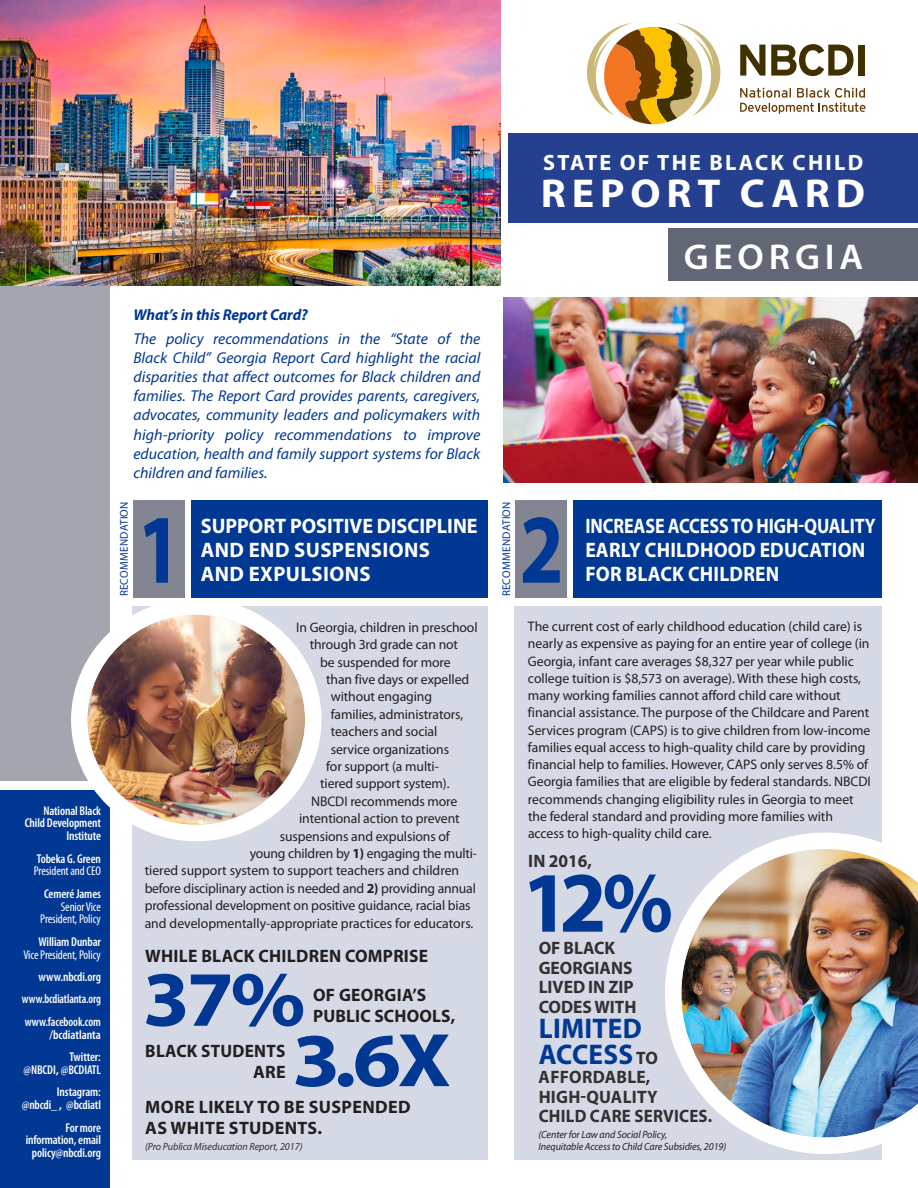
<style>
.page{position:relative;width:918px;height:1188px;background:#fff}
.page>*{position:absolute;margin:0;border:0;box-sizing:border-box;transform-origin:0 0}
.t1{font:700 99.15px "Myriad Pro";color:#003894;scale:.81 1}
.t2{font:700 86.7px "Myriad Pro";color:#003894}
.t3{font:700 78.75px "Myriad Pro";color:#003894;scale:1.08 1}
.t4{font:700 76.5px "Myriad Pro";color:#003894;scale:1.14 1}
.t5{font:700 40.5px "Myriad Pro";letter-spacing:.14em;color:#fff;scale:1.04 1}
.t6{font:600 36px "Myriad Pro";letter-spacing:.13em;color:#fff;scale:1.04 1}
.t7{font:700 28.5px/25.5px "Myriad Pro";letter-spacing:.01em;color:#003894;scale:.96 1}
.t8{font:700 22.2px "Myriad Pro";letter-spacing:.1em;color:#fff}
.t9{font:700 21px/24px "Myriad Pro";letter-spacing:.01em;color:#fff;scale:.96 1}
.t10{font:700 21px/24px "Myriad Pro";letter-spacing:.01em;color:#fff;scale:.86 1}
.t11{font:700 21px "Myriad Pro";letter-spacing:.01em;color:#fff;scale:.93 1}
.t12{font:700 18px/21px "Myriad Pro";letter-spacing:.015em;color:#231f20}
.t13{font:700 18px/19.5px "Myriad Pro";letter-spacing:.005em;color:#323031}
.t14{font:700 18px/21px "Myriad Pro";letter-spacing:.015em;color:#231f20;text-align:right;scale:.96 1}
.t15{font:italic 15.75px/19.2px "Myriad Pro";color:#003894;text-align:justify}
.t16{font:italic 700 15.75px "Myriad Pro";letter-spacing:-.005em;color:#003894}
.t17{font:13.8px/17.2px "Myriad Pro";letter-spacing:-.005em;color:#231f20}
.t18{font:600 condensed 12.75px/22.5px "Myriad Pro";letter-spacing:-.01em;color:#fff;text-align:right}
.t19{font:condensed 12.75px/12.8px "Myriad Pro";letter-spacing:-.01em;color:#fff;text-align:right}
.t20{font:11.25px "Myriad Pro";letter-spacing:.03em;color:#003894}
.t21{font:italic 10.5px/12px "Myriad Pro";letter-spacing:-.01em;color:#231f20;scale:.96 1}
.t22{font:italic 10.5px "Myriad Pro";letter-spacing:-.01em;color:#323031}
.s1{font-weight:700}
.s2{font-size:18px;color:#323031}
</style>
<div class="page">
<div style="left:0;top:0;width:110px;height:781px;background:#a3a6ae"></div>
<div style="left:133px;top:607px;width:355px;height:553px;background:#d5d8e5"></div>
<div style="left:515px;top:607px;width:367px;height:553px;background:#d5d8e5"></div>
<div style="left:191px;top:500px;width:297px;height:97px;background:#003894"></div>
<div style="left:573px;top:500px;width:309px;height:97px;background:#003894"></div>
<div style="left:508px;top:133px;width:410px;height:89px;background:#25408f"></div>
<img style="left:503px;top:297px;width:415px;height:185px">
<div style="left:669px;top:228px;width:249px;height:52px;background:#616774"></div>
<svg style="left:587px;top:23px;width:134px;height:101px"></svg>
<svg style="left:740px;top:88px;width:125px;height:26px"></svg>
<svg style="left:740px;top:45px;width:25px;height:31px"></svg>
<svg style="left:771px;top:44px;width:83px;height:32px"></svg>
<div style="left:858px;top:45px;width:6px;height:31px;background:#413100"></div>
<div style="left:133px;top:500px;width:52px;height:97px;background:#838692"></div>
<div style="left:515px;top:500px;width:52px;height:97px;background:#838692"></div>
<img style="left:665px;top:833px;width:253px;height:321px">
<img style="left:0;top:0;width:500px;height:285px">
<div style="left:0;top:790px;width:110px;height:398px;background:#003894"></div>
<img style="left:88px;top:615px;width:217px;height:210px">
<div style="left:71px;top:598px;width:251px;height:243px;border:16px solid #fff;border-radius:50%"></div>
<p class="t18" style="left:25px;top:804px;width:78px;line-height:12.8px">National Black<br>Child Development<br>Institute</p>
<p class="t18" style="left:37px;top:847px;width:66px">Tobeka G. Green</p>
<p class="t19" style="left:34px;top:865px;width:69px">President and CEO</p>
<p class="t18" style="left:44px;top:883px;width:58px">Cemeré James</p>
<p class="t19" style="left:40px;top:900px;width:62px">Senior Vice<br>President, Policy</p>
<p class="t18" style="left:39px;top:931px;width:64px">William Dunbar</p>
<p class="t19" style="left:23px;top:948px;width:79px">Vice President, Policy</p>
<p class="t18" style="left:22px;top:966px;width:81px;text-align:justify;text-indent:17px">www.nbcdi.org www.bcdiatlanta.org www.facebook.com</p>
<p class="t18" style="left:50px;top:1023px;width:53px">/bcdiatlanta<br>Twitter:</p>
<p class="t18" style="left:24px;top:1059px;width:79px">@NBCDI, @BCDIATL<br>Instagram:</p>
<p class="t18" style="left:22px;top:1094px;width:81px">@nbcdi_ , @bcdiatl<br>For more</p>
<p class="t18" style="left:26px;top:1134px;width:77px;line-height:12.8px;text-align:center">information, email policy@nbcdi.org</p>
<p class="t16" style="left:133px;top:304px;width:176px">What’s in this Report Card?</p>
<p class="t15" style="left:133px;top:328px;width:348px">The policy recommendations in the “State of the Black Child” Georgia Report Card highlight the racial disparities that affect outcomes for Black children and families. The Report Card provides parents, caregivers, advocates, community leaders and policymakers with high-priority policy recommendations to improve education, health and family support systems for Black children and families.</p>
<h3 class="t8" style="left:543px;top:148px;width:321px">STATE OF THE BLACK CHILD</h3>
<h3 class="t5" style="left:541px;top:167px;width:313px">REPORT CARD</h3>
<h3 class="t6" style="left:684px;top:234px;width:174px">GEORGIA</h3>
<p class="t20" style="left:117px;top:596px;width:96px;rotate:-90deg">RECOMMENDATION</p>
<p class="t20" style="left:499px;top:596px;width:96px;rotate:-90deg">RECOMMENDATION</p>
<h1 class="t1" style="left:137px;top:485px;width:56px">1</h1>
<h1 class="t1" style="left:519px;top:485px;width:56px">2</h1>
<h3 class="t9" style="left:201px;top:513px;width:290px">SUPPORT POSITIVE DISCIPLINE<br>AND END SUSPENSIONS<br>AND EXPULSIONS</h3>
<h3 class="t10" style="left:585px;top:513px;width:339px">INCREASE ACCESS TO HIGH-QUALITY<br>EARLY CHILDHOOD EDUCATION</h3>
<h3 class="t11" style="left:585px;top:560px;width:210px">FOR BLACK CHILDREN</h3>
<p class="t17" style="left:296px;top:618px;width:183px">In Georgia, children in preschool</p>
<p class="t17" style="left:310px;top:636px;width:150px">through 3rd grade can not</p>
<p class="t17" style="left:320px;top:653px;width:132px">be suspended for more</p>
<p class="t17" style="left:326px;top:670px;width:145px">than five days or expelled</p>
<p class="t17" style="left:331px;top:688px;width:103px">without engaging</p>
<p class="t17" style="left:331px;top:705px;width:134px">families, administrators,</p>
<p class="t17" style="left:331px;top:723px;width:108px">teachers and social</p>
<p class="t17" style="left:331px;top:740px;width:120px">service organizations</p>
<p class="t17" style="left:326px;top:757px;width:114px">for support (a multi-</p>
<p class="t17" style="left:320px;top:775px;width:131px">tiered support system).</p>
<p class="t17" style="left:311px;top:792px;width:148px">NBCDI recommends more</p>
<p class="t17" style="left:299px;top:810px;width:162px">intentional action to prevent</p>
<p class="t17" style="left:280px;top:827px;width:172px">suspensions and expulsions of</p>
<p class="t17" style="left:250px;top:844px;width:229px">young children by <span class="s1">1)</span> engaging the multi-</p>
<p class="t17" style="left:145px;top:862px;width:316px">tiered support system to support teachers and children</p>
<p class="t17" style="left:145px;top:879px;width:333px">before disciplinary action is needed and <span class="s1">2)</span> providing annual</p>
<p class="t17" style="left:145px;top:897px;width:327px">professional development on positive guidance, racial bias</p>
<p class="t17" style="left:145px;top:914px;width:330px">and developmentally-appropriate practices for educators.</p>
<h3 class="t12" style="left:145px;top:944px;width:284px">WHILE BLACK CHILDREN COMPRISE</h3>
<h3 class="t3" style="left:143px;top:948px;width:152px">37%</h3>
<h3 class="t4" style="left:292px;top:1010px;width:141px">3.6X</h3>
<h3 class="t12" style="left:313px;top:983px;width:144px">OF GEORGIA’S<br>PUBLIC SCHOOLS,</h3>
<h3 class="t14" style="left:145px;top:1040px;width:148px">BLACK STUDENTS<br>ARE</h3>
<h3 class="t12" style="left:145px;top:1095px;width:267px">MORE LIKELY TO BE SUSPENDED<br>AS WHITE STUDENTS.</h3>
<p class="t22" style="left:145px;top:1140px;width:159px">(Pro Publica Miseducation Report, 2017)</p>
<p class="t17" style="left:528px;top:618px;width:344px">The current cost of early childhood education (child care) is nearly as expensive as paying for an entire year of college (in Georgia, infant care averages $8,327 per year while public college tuition is $8,573 on average). With these high costs, many working families cannot afford child care without financial assistance. The purpose of the Childcare and Parent Services program (CAPS) is to give children from low-income families equal access to high-quality child care by providing financial help to families. However, CAPS only serves 8.5% of Georgia families that are eligible by federal standards. NBCDI recommends changing eligibility rules in Georgia to meet the federal standard and providing more families with access to high-quality child care.</p>
<h3 class="t13" style="left:528px;top:851px;width:65px">IN 2016,</h3>
<h2 class="t2" style="left:522px;top:846px;width:153px">12%</h2>
<h3 class="t13" style="left:539px;top:938px;width:99px">OF BLACK<br>GEORGIANS<br>LIVED IN ZIP<br>CODES WITH</h3>
<h3 class="t7" style="left:539px;top:1015px;width:126px">LIMITED<br>ACCESS <span class="s2">TO</span></h3>
<h3 class="t13" style="left:539px;top:1067px;width:175px">AFFORDABLE,<br>HIGH-QUALITY<br>CHILD CARE SERVICES.</h3>
<p class="t21" style="left:538px;top:1129px;width:197px">(Center for Law and Social Policy,<br>Inequitable Access to Child Care Subsidies, 2019)</p>
</div>
